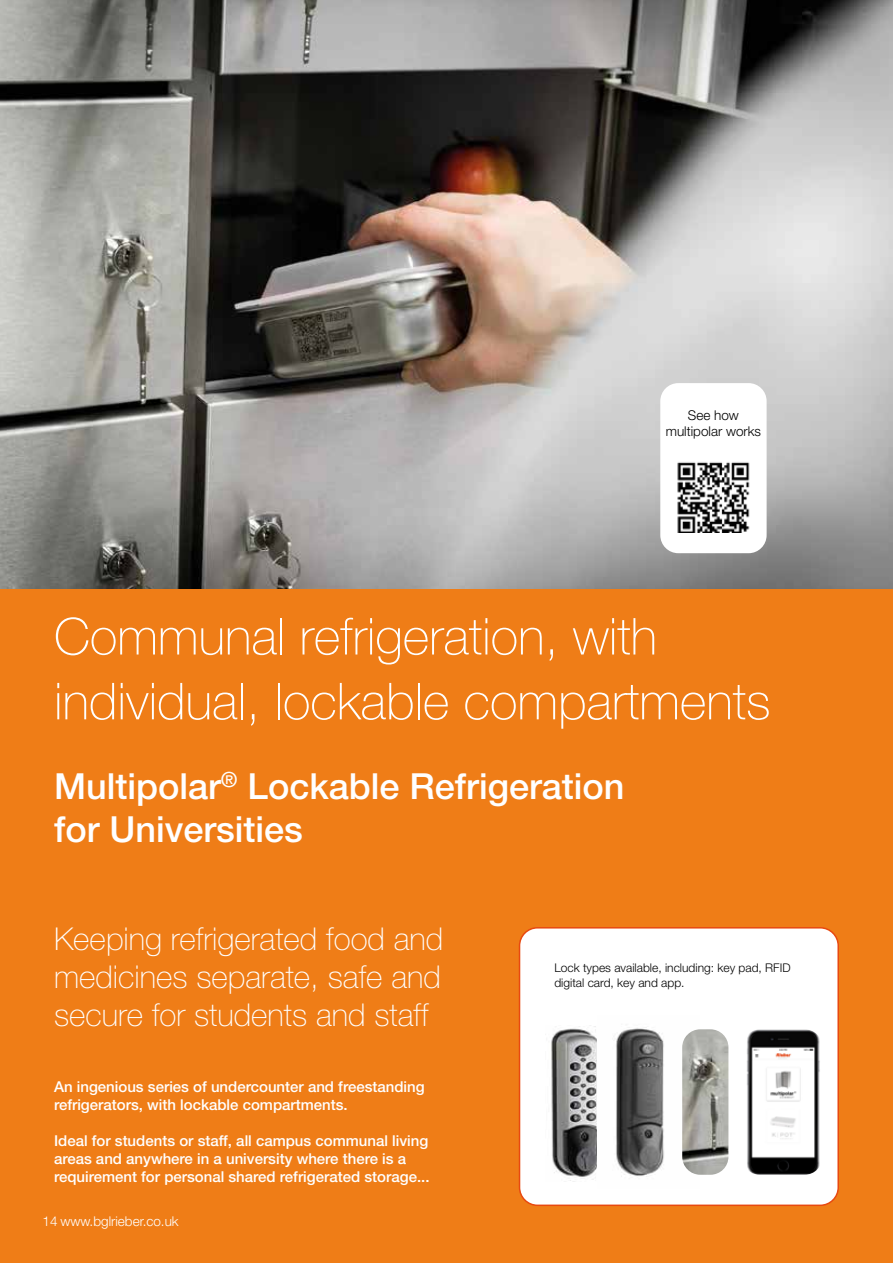
<style>
.page{position:relative;width:893px;height:1263px;background:#ef7d17}
.page>*{position:absolute;margin:0;border:0;box-sizing:border-box;transform-origin:0 0}
.t1{font:100 51px/64.8px "Helvetica Neue LT Std";color:#fff}
.t2{font:500 36px/43.2px "Helvetica Neue LT Std";color:#fff}
.t3{font:100 31.5px/37.8px "Helvetica Neue LT Std";color:#fff;text-align:justify}
.t4{font:500 15px/18px "Helvetica Neue LT Std";color:#fff}
.t5{font:300 13.5px/16.2px "Helvetica Neue LT Std";color:#000;text-align:center}
.t6{font:300 13.5px "Helvetica Neue LT Std";color:#fff}
.t7{font:300 12px/14.4px "Helvetica Neue LT Std";color:#000}
</style>
<div class="page">
<img style="left:0;top:0;width:893px;height:589px">
<div style="left:519px;top:928px;width:319px;height:277px;background:#fff;border-radius:18px"></div>
<div style="left:519px;top:927px;width:320px;height:279px;border:2px solid #e84910;border-radius:18px"></div>
<img style="left:551px;top:1026px;width:46px;height:155px">
<img style="left:616px;top:1027px;width:48px;height:150px">
<img style="left:682px;top:1029px;width:46px;height:146px">
<div style="left:660px;top:383px;width:107px;height:170px;background:#fff;border-radius:18px"></div>
<img style="left:747px;top:1029px;width:73px;height:146px">
<img style="left:677px;top:462px;width:73px;height:71px">
<p class="t5" style="left:666px;top:406px;width:97px">See how multipolar works</p>
<h1 class="t1" style="left:54px;top:604px;width:718px">Communal refrigeration, with individual, lockable compartments</h1>
<h2 class="t2" style="left:54px;top:764px;width:572px">Multipolar<sup>®</sup> Lockable Refrigeration for Universities</h2>
<h3 class="t3" style="left:54px;top:920px;width:391px">Keeping refrigerated food and medicines separate, safe and secure for students and staff</h3>
<p class="t4" style="left:54px;top:1077px;width:372px">An ingenious series of undercounter and freestanding refrigerators, with lockable compartments.</p>
<p class="t4" style="left:54px;top:1131px;width:377px">Ideal for students or staff, all campus communal living areas and anywhere in a university where there is a requirement for personal shared refrigerated storage...</p>
<p class="t6" style="left:43px;top:1213px;width:138px">14 www.bglrieber.co.uk</p>
<p class="t7" style="left:554px;top:960px;width:238px">Lock types available, including: key pad, RFID digital card, key and app.</p>
</div>
